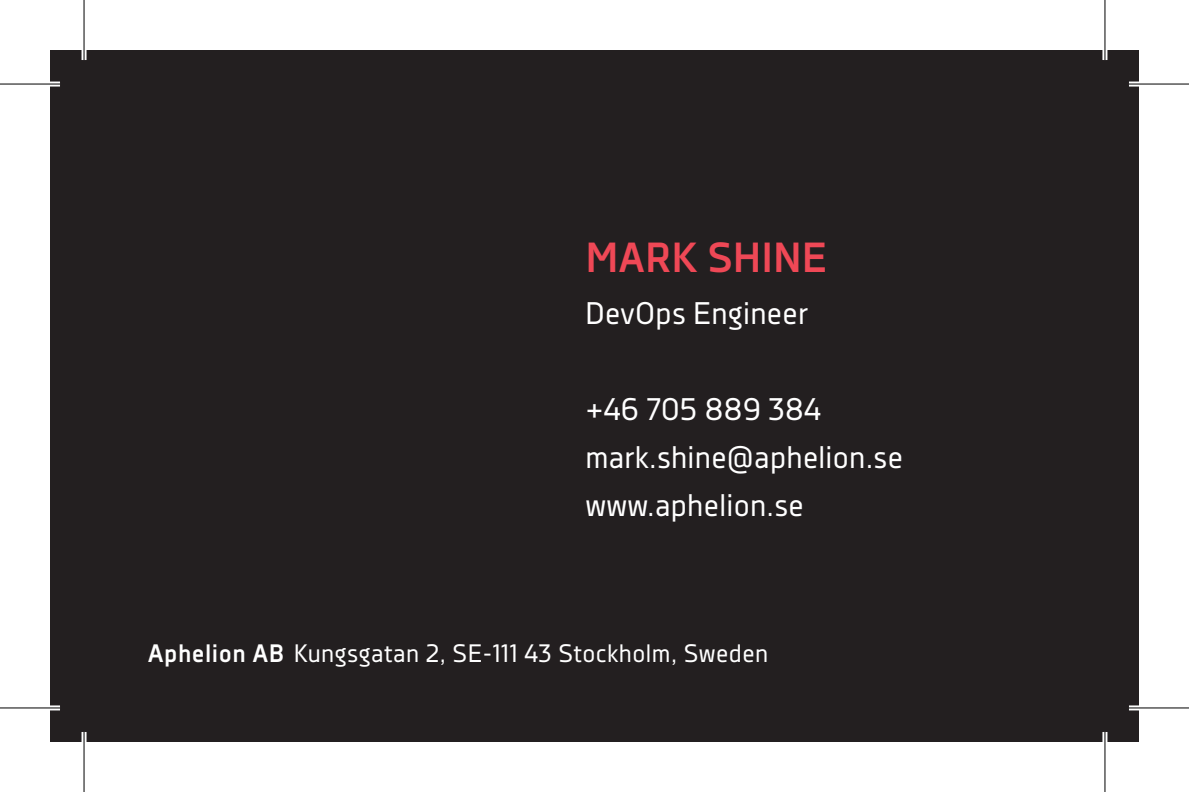
<style>
.page{position:relative;width:1189px;height:792px;background:#fff}
.page>*{position:absolute;margin:0;border:0;box-sizing:border-box;transform-origin:0 0}
.t1{font:700 42px "Decima Nova";color:#ef4856}
.t2{font:31.2px "Decima Nova";letter-spacing:.01em;color:#fff}
.t3{font:25.2px "Decima Nova";letter-spacing:.02em;color:#fff}
.s1{font-weight:700}
</style>
<div class="page">
<div style="left:50px;top:50px;width:1088px;height:692px;background:#231f20"></div>
<div style="left:0;top:82px;width:60px;height:5px;background:#fff"></div>
<div style="left:1128px;top:82px;width:60px;height:5px;background:#fff"></div>
<svg style="left:0;top:705px;width:60px;height:5px"></svg>
<svg style="left:1129px;top:705px;width:59px;height:5px"></svg>
<hr style="left:82px;top:0;width:4px;height:60px;background:#fff">
<hr style="left:82px;top:732px;width:4px;height:60px;background:#fff">
<svg style="left:1102px;top:0;width:5px;height:60px"></svg>
<svg style="left:1102px;top:732px;width:5px;height:60px"></svg>
<hr style="left:0;top:83px;width:60px;height:2px;background:#000">
<hr style="left:1128px;top:83px;width:60px;height:2px;background:#000">
<hr style="left:0;top:707px;width:60px;height:1px;background:#000">
<hr style="left:1128px;top:707px;width:60px;height:1px;background:#000">
<hr style="left:83px;top:0;width:2px;height:60px;background:#000">
<hr style="left:83px;top:732px;width:2px;height:60px;background:#000">
<hr style="left:1104px;top:0;width:1px;height:60px;background:#000">
<hr style="left:1104px;top:732px;width:1px;height:60px;background:#000">
<p class="t1" style="left:585px;top:233px;width:243px">MARK SHINE</p>
<p class="t2" style="left:585px;top:295px;width:224px">DevOps Engineer</p>
<p class="t2" style="left:585px;top:391px;width:237px">+46 705 889 384</p>
<p class="t2" style="left:585px;top:439px;width:319px">mark.shine@aphelion.se</p>
<p class="t2" style="left:585px;top:487px;width:220px">www.aphelion.se</p>
<p class="t3" style="left:148px;top:638px;width:622px"><span class="s1">Aphelion AB</span> Kungsgatan 2, SE-111 43 Stockholm, Sweden</p>
</div>
